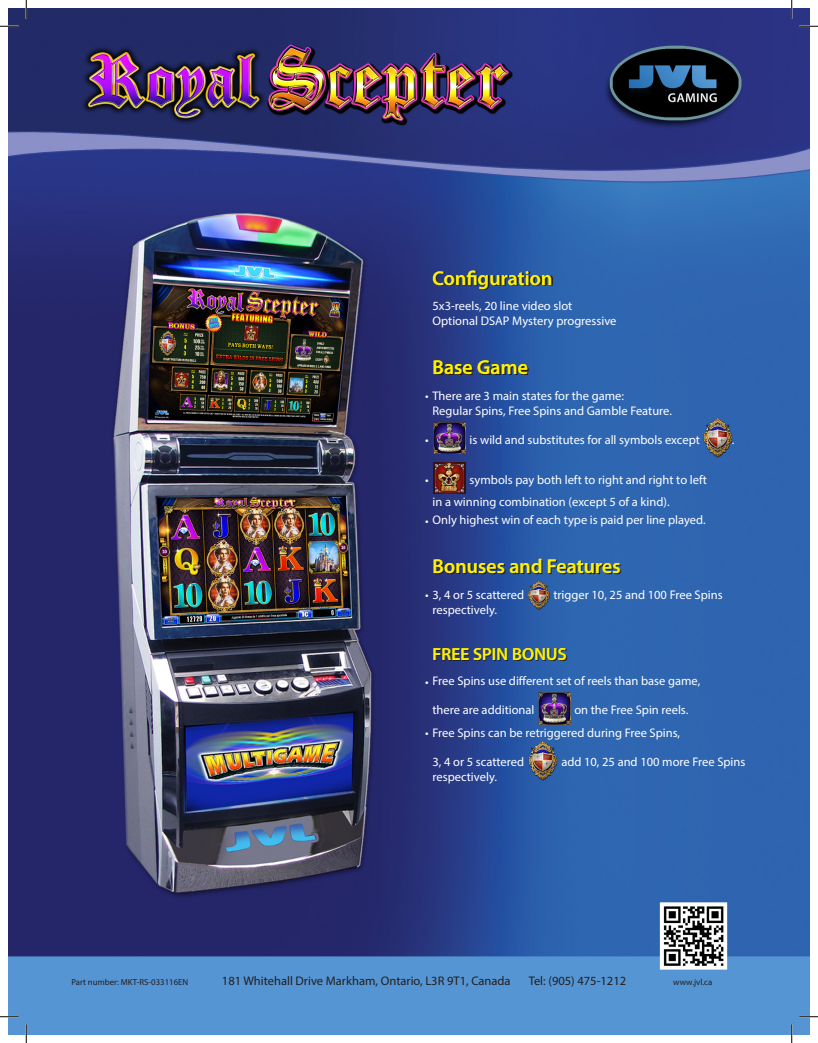
<style>
.page{position:relative;width:818px;height:1043px;background:#fff}
.page>*{position:absolute;margin:0;border:0;box-sizing:border-box;transform-origin:0 0}
.t1{font:600 20px "Myriad Pro";color:#fff101}
.t2{font:600 17.5px "Myriad Pro";color:#fff101}
.t3{font:12.5px "Myriad Pro";color:#fff}
.t4{font:12.5px "Myriad Pro";color:#231f20}
.t5{font:8.75px "Myriad Pro";color:#231f20}
</style>
<div class="page">
<img style="left:9px;top:9px;width:800px;height:1025px">
<svg style="left:434px;top:271px;width:118px;height:19px;background:#253f77"></svg>
<svg style="left:435px;top:361px;width:93px;height:14px"></svg>
<svg style="left:435px;top:560px;width:186px;height:14px;background:#264172"></svg>
<svg style="left:434px;top:648px;width:133px;height:13px;background:#253968"></svg>
<img style="left:433px;top:422px;width:32px;height:32px">
<img style="left:538px;top:693px;width:32px;height:31px">
<img style="left:433px;top:462px;width:32px;height:31px">
<img style="left:693px;top:414px;width:49px;height:47px">
<img style="left:518px;top:736px;width:49px;height:48px">
<img style="left:520px;top:577px;width:37px;height:36px">
<svg style="left:0;top:25px;width:19px;height:2px"></svg>
<svg style="left:799px;top:25px;width:19px;height:2px"></svg>
<svg style="left:0;top:1015px;width:19px;height:2px"></svg>
<svg style="left:799px;top:1015px;width:19px;height:2px"></svg>
<svg style="left:25px;top:0;width:2px;height:19px"></svg>
<svg style="left:25px;top:1024px;width:2px;height:18px"></svg>
<svg style="left:790px;top:0;width:2px;height:19px"></svg>
<svg style="left:790px;top:1024px;width:2px;height:18px"></svg>
<p class="t1" style="left:432px;top:265px;width:122px">Configuration</p>
<p class="t3" style="left:432px;top:298px;width:141px">5x3-reels, 20 line video slot</p>
<p class="t3" style="left:432px;top:313px;width:185px">Optional DSAP Mystery progressive</p>
<p class="t1" style="left:432px;top:354px;width:97px">Base Game</p>
<p class="t3" style="left:425px;top:388px;width:200px">• There are 3 main states for the game:</p>
<p class="t3" style="left:432px;top:403px;width:241px">Regular Spins, Free Spins and Gamble Feature.</p>
<p class="t3" style="left:469px;top:432px;width:232px">is wild and substitutes for all symbols except</p>
<p class="t3" style="left:731px;top:432px;width:4px">.</p>
<p class="t3" style="left:469px;top:472px;width:239px">symbols pay both left to right and right to left</p>
<p class="t3" style="left:432px;top:494px;width:239px">in a winning combination (except 5 of a kind).</p>
<p class="t3" style="left:425px;top:512px;width:282px">• Only highest win of each type is paid per line played.</p>
<p class="t3" style="left:425px;top:432px;width:5px">•</p>
<p class="t3" style="left:425px;top:472px;width:5px">•</p>
<p class="t1" style="left:432px;top:553px;width:190px">Bonuses and Features</p>
<p class="t3" style="left:425px;top:587px;width:101px">• 3, 4 or 5 scattered</p>
<p class="t3" style="left:553px;top:587px;width:171px">trigger 10, 25 and 100 Free Spins</p>
<p class="t3" style="left:432px;top:602px;width:66px">respectively.</p>
<p class="t2" style="left:432px;top:642px;width:136px">FREE SPIN BONUS</p>
<p class="t3" style="left:425px;top:673px;width:277px">• Free Spins use different set of reels than base game,</p>
<p class="t3" style="left:432px;top:702px;width:104px">there are additional</p>
<p class="t3" style="left:574px;top:702px;width:115px">on the Free Spin reels.</p>
<p class="t3" style="left:425px;top:724px;width:256px">• Free Spins can be retriggered during Free Spins,</p>
<p class="t3" style="left:432px;top:754px;width:93px">3, 4 or 5 scattered</p>
<p class="t3" style="left:561px;top:754px;width:186px">add 10, 25 and 100 more Free Spins</p>
<p class="t3" style="left:432px;top:769px;width:66px">respectively.</p>
<p class="t5" style="left:71px;top:976px;width:118px">Part number: MKT-RS-033116EN</p>
<p class="t4" style="left:222px;top:973px;width:290px">181 Whitehall Drive Markham, Ontario, L3R 9T1, Canada</p>
<p class="t4" style="left:528px;top:973px;width:99px">Tel: (905) 475-1212</p>
<p class="t5" style="left:673px;top:976px;width:41px">www.jvl.ca</p>
</div>
